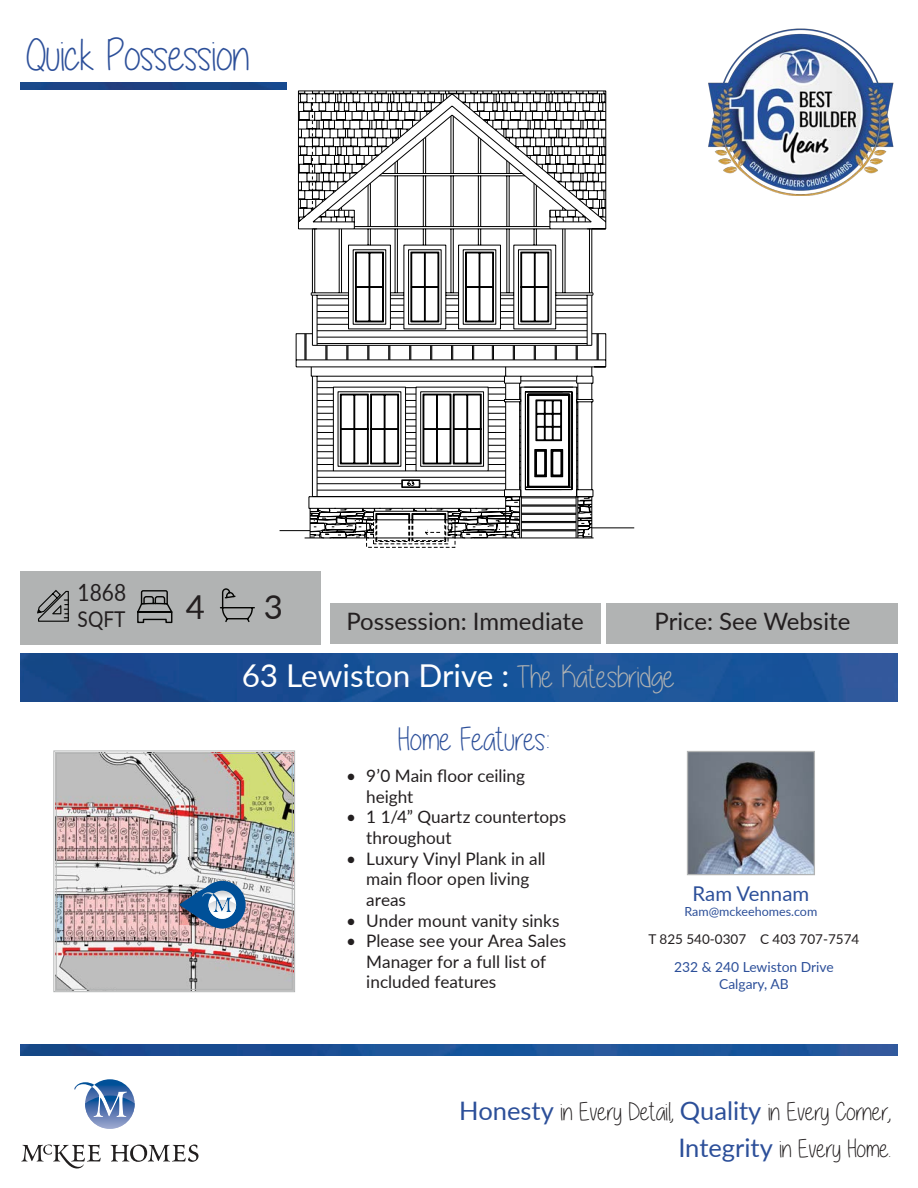
<style>
.page{position:relative;width:918px;height:1188px;background:#fff}
.page>*{position:absolute;margin:0;border:0;box-sizing:border-box;transform-origin:0 0}
.t1{font:45px "Alittlesunshine";color:#2c4f99}
.t2{font:33px "Alittlesunshine";color:#2c4f99}
.t3{font:33px "Lato";color:#231f20}
.t4{font:31.5px "Lato";color:#fff}
.t5{font:25.5px/36.5px "Alittlesunshine";color:#231f20;text-align:right}
.t6{font:24px "Lato";color:#231f20}
.t7{font:23.85px "Lato";color:#231f20;scale:.88 1}
.t8{font:21.75px "Lato";color:#231f20;scale:.88 1}
.t9{font:20.4px "Lato";color:#2c4f99}
.t10{font:17.25px/20.5px "Lato";color:#231f20}
.t11{font:13.8px/16.6px "Lato";color:#2c4f99;text-align:center}
.t12{font:13.5px "Lato";color:#231f20}
.t13{font:12.45px "Lato";color:#2c4f99}
.s1{font-family:"Alittlesunshine";color:#b1b3b3}
.s2{font-family:"Lato";color:#2c4f99}
</style>
<div class="page">
<img style="left:20px;top:654px;width:878px;height:47px">
<div style="left:20px;top:571px;width:301px;height:73px;background:#b1b3b3"></div>
<svg style="left:37px;top:590px;width:32px;height:32px"></svg>
<svg style="left:137px;top:590px;width:35px;height:33px"></svg>
<svg style="left:220px;top:588px;width:35px;height:34px"></svg>
<svg style="left:330px;top:603px;width:554px;height:1px"></svg>
<div style="left:330px;top:604px;width:271px;height:40px;background:#b1b3b3"></div>
<div style="left:606px;top:604px;width:292px;height:40px;background:#b1b3b3"></div>
<img style="left:708px;top:28px;width:186px;height:168px">
<img style="left:20px;top:82px;width:266px;height:7px">
<img style="left:20px;top:1045px;width:878px;height:11px">
<svg style="left:21px;top:1145px;width:80px;height:24px"></svg>
<svg style="left:110px;top:1145px;width:89px;height:17px"></svg>
<svg style="left:74px;top:1079px;width:61px;height:50px"></svg>
<img style="left:689px;top:753px;width:124px;height:120px">
<div style="left:687px;top:751px;width:128px;height:124px;border:1px solid #b1b3b3"></div>
<img style="left:53px;top:750px;width:242px;height:242px">
<div style="left:56px;top:753px;width:236px;height:237px;border:1px solid #b1b3b3"></div>
<div style="left:199px;top:881px;width:47px;height:48px;background:#005098;border-radius:50%"></div>
<svg style="left:179px;top:885px;width:57px;height:40px"></svg>
<svg style="left:298px;top:367px;width:308px;height:171px"></svg>
<hr style="left:495px;top:538px;width:99px;height:1px;background:#000">
<hr style="left:305px;top:538px;width:190px;height:1px;background:#000">
<hr style="left:506px;top:496px;width:79px;height:1px;background:#000">
<svg style="left:519px;top:497px;width:60px;height:41px"></svg>
<hr style="left:521px;top:529px;width:55px;height:1px;background:#000">
<hr style="left:521px;top:531px;width:55px;height:1px;background:#000">
<hr style="left:312px;top:376px;width:1px;height:121px;background:#000">
<svg style="left:366px;top:464px;width:89px;height:84px"></svg>
<svg style="left:296px;top:90px;width:311px;height:277px"></svg>
<svg style="left:340px;top:252px;width:209px;height:212px"></svg>
<hr style="left:505px;top:497px;width:1px;height:36px;background:#000">
<hr style="left:592px;top:497px;width:1px;height:41px;background:#000">
<hr style="left:592px;top:295px;width:1px;height:50px;background:#000">
<hr style="left:312px;top:295px;width:1px;height:50px;background:#000">
<hr style="left:592px;top:528px;width:42px;height:1px;background:#000">
<hr style="left:280px;top:530px;width:30px;height:1px;background:#000">
<svg style="left:298px;top:97px;width:15px;height:125px"></svg>
<svg style="left:337px;top:114px;width:230px;height:97px"></svg>
<svg style="left:504px;top:376px;width:89px;height:114px"></svg>
<h1 class="t1" style="left:26px;top:31px;width:225px">Quick Possession</h1>
<p class="t7" style="left:78px;top:575px;width:57px">1868</p>
<p class="t8" style="left:78px;top:603px;width:56px">SQFT</p>
<p class="t3" style="left:186px;top:583px;width:21px">4</p>
<p class="t3" style="left:264px;top:583px;width:21px">3</p>
<p class="t6" style="left:346px;top:604px;width:239px">Possession: Immediate</p>
<h3 class="t6" style="left:655px;top:604px;width:197px">Price: See Website</h3>
<p class="t4" style="left:242px;top:653px;width:434px">63 Lewiston Drive : <span class="s1">The Katesbridge</span></p>
<h2 class="t2" style="left:398px;top:722px;width:153px">Home Features:</h2>
<p class="t10" style="left:366px;top:765px;width:160px;text-indent:-20px">• 9’0 Main floor ceiling height</p>
<p class="t10" style="left:366px;top:806px;width:201px;text-indent:-20px">• 1 1/4” Quartz countertops throughout</p>
<p class="t10" style="left:366px;top:847px;width:181px;text-indent:-20px">• Luxury Vinyl Plank in all main floor open living areas</p>
<p class="t10" style="left:346px;top:909px;width:215px">• Under mount vanity sinks</p>
<p class="t10" style="left:366px;top:930px;width:201px;text-indent:-20px">• Please see your Area Sales<br>Manager for a full list of included features</p>
<p class="t9" style="left:693px;top:879px;width:118px">Ram Vennam</p>
<p class="t13" style="left:685px;top:902px;width:134px">Ram@mckeehomes.com</p>
<p class="t12" style="left:649px;top:929px;width:212px">T 825 540-0307 C 403 707-7574</p>
<p class="t11" style="left:674px;top:958px;width:161px">232 &amp; 240 Lewiston Drive<br>Calgary, AB</p>
<h3 class="t5" style="left:459px;top:1094px;width:433px"><span class="s2">Honesty</span> in Every Detail, <span class="s2">Quality</span> in Every Corner,<br><span class="s2">Integrity</span> in Every Home.</h3>
</div>
